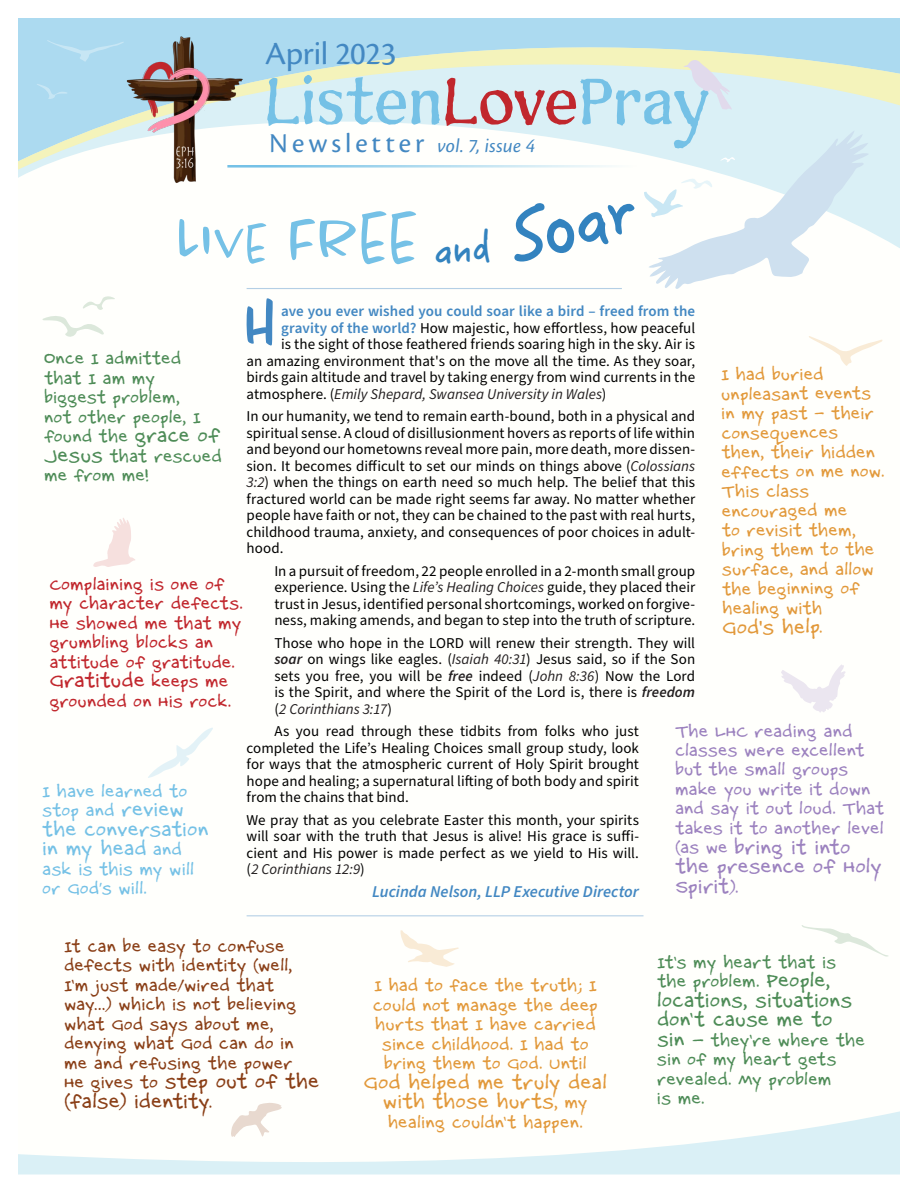
<style>
.page{position:relative;width:918px;height:1188px;background:#fff}
.page>*{position:absolute;margin:0;border:0;box-sizing:border-box;transform-origin:0 0}
.t1{font:300 74.85px "Chantal";color:#4388c2}
.t2{font:300 69px "Chantal";color:#75c1e6}
.t3{font:67.5px "Sunshine";letter-spacing:-.02em;color:#75c1e6}
.t4{font:33.75px "Cronos Pro";letter-spacing:-.015em;color:#4388c2}
.t5{font:21px/19.5px "Matt B";color:#e2993b;text-align:center}
.t6{font:21px/19.5px "Matt B";letter-spacing:-.005em;color:#9c82bf}
.t7{font:21px/19.5px "Matt B";letter-spacing:-.005em;color:#8a3f17}
.t8{font:21px/19.5px "Matt B";color:#4e8c57}
.t9{font:21px/19.5px "Matt B";letter-spacing:-.005em;color:#75c1e6}
.t10{font:21px "Matt B";letter-spacing:-.005em;color:#c1272d}
.t11{font:italic 20.25px "Cronos Pro";color:#4388c2}
.t12{font:18px/19.5px "Matt B";letter-spacing:-.005em;color:#e2993b}
.t13{font:18px/19.5px "Matt B";color:#4e8c57}
.t14{font:18px/19.5px "Matt B";color:#8a3f17}
.t15{font:18px/19.5px "Matt B";letter-spacing:-.005em;color:#9c82bf}
.t16{font:18px/19.5px "Matt B";color:#c1272d}
.t17{font:18px/19.5px "Matt B";color:#75c1e6}
.t18{font:italic 600 16.5px "Source Sans Pro";color:#4388c2}
.t19{font:15px/16.5px "Source Sans Pro";color:#000;text-align:justify}
.t20{font:600 15px "Source Sans Pro";letter-spacing:.005em;color:#4388c2}
.t21{font:italic 15px "Source Sans Pro";color:#231f20}
.s1{color:#c1272d}
.s2{font-style:normal;font-size:28.35px}
.s3{font-size:66px}
.s4{font-size:52.8px}
.s5{font-family:"Hanzi Pen SC W5";font-weight:400;font-size:39.6px;color:#3383bf}
.s6{font-family:"Hanzi Pen SC W5";font-weight:400;font-size:79.5px;color:#3383bf}
.s7{font-weight:600;color:#4388c2}
.s8{font-style:normal;color:#000}
.s9{font-style:italic;color:#231f20}
.s10{font-weight:600;font-style:italic;color:#231f20}
.s11{font-size:21px}
.s12{font-size:18px}
</style>
<div class="page">
<svg style="left:18px;top:170px;width:882px;height:78px"></svg>
<svg style="left:18px;top:18px;width:882px;height:152px"></svg>
<img style="left:127px;top:36px;width:142px;height:152px">
<hr style="left:227px;top:165px;width:411px;height:3px;background:#75c1e6">
<hr style="left:247px;top:915px;width:397px;height:1px;background:#4388c2">
<hr style="left:247px;top:288px;width:375px;height:1px;background:#4388c2">
<svg style="left:18px;top:1111px;width:882px;height:64px"></svg>
<svg style="left:781px;top:665px;width:65px;height:47px"></svg>
<svg style="left:93px;top:518px;width:42px;height:49px"></svg>
<svg style="left:400px;top:930px;width:59px;height:37px"></svg>
<svg style="left:230px;top:1103px;width:52px;height:35px"></svg>
<svg style="left:148px;top:728px;width:65px;height:50px"></svg>
<svg style="left:644px;top:130px;width:225px;height:159px"></svg>
<svg style="left:802px;top:925px;width:87px;height:32px"></svg>
<svg style="left:47px;top:40px;width:77px;height:22px;background:#afdbf0"></svg>
<svg style="left:42px;top:296px;width:73px;height:41px"></svg>
<svg style="left:37px;top:84px;width:30px;height:15px"></svg>
<svg style="left:809px;top:336px;width:73px;height:30px"></svg>
<svg style="left:684px;top:60px;width:48px;height:50px;background:#e0e9e8"></svg>
<h3 class="t4" style="left:265px;top:34px;width:133px">April 2023</h3>
<h3 class="t3" style="left:265px;top:61px;width:447px">Listen<span class="s1">Love</span>Pray</h3>
<h3 class="t11" style="left:269px;top:134px;width:267px"><span class="s2">Newsletter</span> vol. 7, issue 4</h3>
<h2 class="t2" style="left:176px;top:195px;width:490px"><span class="s3">LI</span><span class="s4">VE</span> FREE <span class="s5">and</span> <span class="s6">S</span><sup>o</sup><sup>a</sup><sup>r</sup></h2>
<h1 class="t1" style="left:243px;top:277px;width:40px">H</h1>
<p class="t20" style="left:281px;top:301px;width:416px">ave you ever wished you could soar like a bird – freed from the</p>
<p class="t19" style="left:281px;top:320px;width:415px"><span class="s7">gravity of the world?</span> How majestic, how effortless, how peaceful</p>
<p class="t19" style="left:281px;top:336px;width:415px">is the sight of those feathered friends soaring high in the sky. Air is</p>
<p class="t19" style="left:247px;top:353px;width:450px">an amazing environment that's on the move all the time. As they soar,</p>
<p class="t19" style="left:247px;top:369px;width:450px">birds gain altitude and travel by taking energy from wind currents in the</p>
<p class="t21" style="left:247px;top:384px;width:361px"><span class="s8">atmosphere. (</span>Emily Shepard, Swansea University in Wales<span class="s8">)</span></p>
<p class="t19" style="left:247px;top:408px;width:450px">In our humanity, we tend to remain earth-bound, both in a physical and spiritual sense. A cloud of disillusionment hovers as reports of life within and beyond our hometowns reveal more pain, more death, more dissen&shy;sion. It becomes difficult to set our minds on things above (<span class="s9">Colossians 3:2</span>) when the things on earth need so much help. The belief that this fractured world can be made right seems far away. No matter whether people have faith or not, they can be chained to the past with real hurts, childhood trauma, anxiety, and consequences of poor choices in adult&shy;hood.</p>
<p class="t19" style="left:274px;top:563px;width:422px">In a pursuit of freedom, 22 people enrolled in a 2-month small group experience. Using the <span class="s9">Life’s Healing Choices</span> guide, they placed their trust in Jesus, identified personal shortcomings, worked on forgive&shy;ness, making amends, and began to step into the truth of scripture.</p>
<p class="t19" style="left:274px;top:635px;width:422px">Those who hope in the LORD will renew their strength. They will <span class="s10">soar</span> on wings like eagles. (<span class="s9">Isaiah 40:31</span>) Jesus said, so if the Son sets you free, you will be <span class="s10">free</span> indeed (<span class="s9">John 8:36</span>) Now the Lord is the Spirit, and where the Spirit of the Lord is, there is <span class="s10">freedom </span>(<span class="s9">2 Corinthians 3:17</span>)</p>
<p class="t19" style="left:247px;top:723px;width:394px;text-indent:28px">As you read through these tidbits from folks who just completed the Life’s Healing Choices small group study, look for ways that the atmospheric current of Holy Spirit brought hope and healing; a supernatural lifting of both body and spirit from the chains that bind.</p>
<p class="t19" style="left:247px;top:812px;width:394px">We pray that as you celebrate Easter this month, your spirits will soar with the truth that Jesus is alive! His grace is suffi&shy;cient and His power is made perfect as we yield to His will. (<span class="s9">2 Corinthians 12:9</span>)</p>
<p class="t18" style="left:372px;top:880px;width:268px">Lucinda Nelson, LLP Executive Director</p>
<p class="t13" style="left:44px;top:350px;width:179px">Once I admitted that I am my<br>biggest problem,<br>not other people, I found the <span class="s11">grace of<br>Jesus</span> that rescued me from me!</p>
<p class="t12" style="left:721px;top:366px;width:165px">I had buried unpleasant events in my past - their consequences then, their hidden effects on me now.<br>This class encouraged me<br>to revisit them, bring them to the surface, and allow the beginning of healing with</p>
<h3 class="t5" style="left:722px;top:619px;width:102px">God's help<span class="s12">.</span></h3>
<p class="t16" style="left:49px;top:576px;width:195px">Complaining is one of my character defects.<br>He showed me that my grumbling blocks an attitude of gratitude.</p>
<h3 class="t10" style="left:49px;top:670px;width:181px">Gratitude <span class="s12">keeps me</span></h3>
<p class="t16" style="left:49px;top:693px;width:183px">grounded on His rock.</p>
<p class="t15" style="left:675px;top:723px;width:211px">The LHC reading and classes were excellent but the small groups make you write it down and say it out loud. That takes it to another level</p>
<h3 class="t6" style="left:675px;top:839px;width:208px"><span class="s12">(as we</span> bring it into the presence of Holy<br>Spirit<span class="s12">).</span></h3>
<p class="t17" style="left:42px;top:783px;width:147px">I have learned to stop and <span class="s11">review</span></p>
<h3 class="t9" style="left:42px;top:822px;width:168px">the conversation in my head <span class="s12">and</span></h3>
<p class="t17" style="left:42px;top:861px;width:153px">ask is this my will or God‘s will.</p>
<p class="t14" style="left:64px;top:938px;width:234px">It can be easy to confuse defects with identity (well,<br>I’m just made/wired that way…) which is not believing what God says about me, denying what God can do in me and refusing the power</p>
<h3 class="t7" style="left:64px;top:1074px;width:257px"><span class="s12">He gives to</span> step out of the (false) identity<span class="s12">.</span></h3>
<p class="t12" style="left:373px;top:978px;width:227px;text-align:center">I had to face the truth; I could not manage the deep hurts that I have carried since childhood. I had to bring them to God. Until</p>
<h3 class="t5" style="left:364px;top:1075px;width:245px">God helped me truly deal with those hurts<span class="s12">, my</span></h3>
<p class="t12" style="left:388px;top:1114px;width:197px">healing couldn’t happen.</p>
<p class="t13" style="left:657px;top:954px;width:181px">It’s my heart that is the problem. <span class="s11">People,</span></p>
<h3 class="t8" style="left:657px;top:993px;width:197px">locations, situations don’t cause me to</h3>
<p class="t13" style="left:657px;top:1032px;width:210px"><span class="s11">sin</span> – they’re where the sin of my heart gets revealed. My problem<br>is me.</p>
</div>
